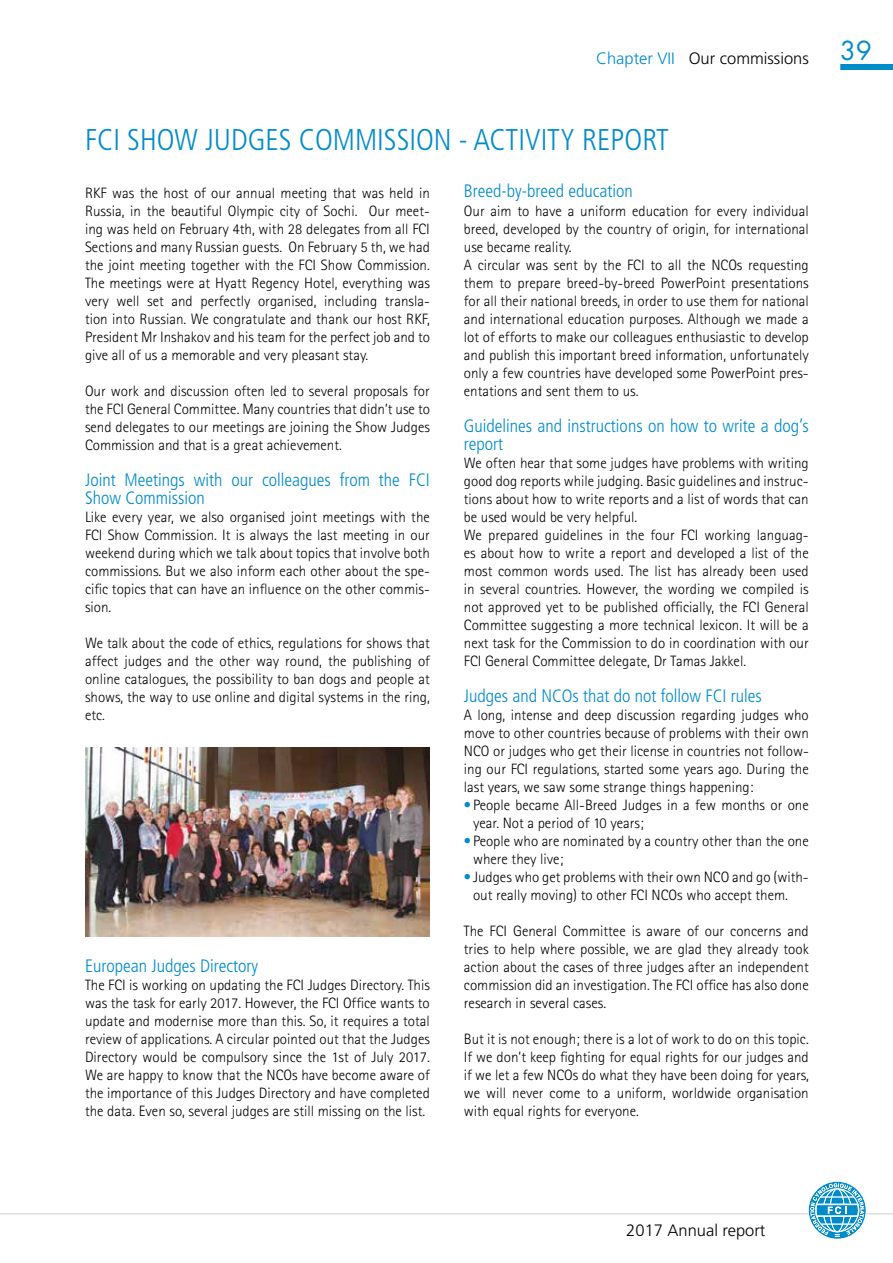
<style>
.page{position:relative;width:893px;height:1263px;background:#fff}
.page>*{position:absolute;margin:0;border:0;box-sizing:border-box;transform-origin:0 0}
.t1{font:300 condensed 30px "Frutiger";color:#008bcb}
.t2{font:300 condensed 18px/18px "Frutiger";color:#008bcb}
.t3{font:300 16.5px "Frutiger";color:#000}
.t4{font:300 15px/18px "AT Rotis Sans Serif";color:#000;text-align:justify}
.s1{color:#008bcb}
</style>
<div class="page">
<div style="left:840px;top:64px;width:53px;height:6px;background:#008bcb"></div>
<hr style="left:0;top:1213px;width:893px;height:1px;background:#d0d0d0">
<svg style="left:808px;top:1181px;width:59px;height:58px"></svg>
<img style="left:85px;top:747px;width:344px;height:189px">
<p class="t3" style="left:596px;top:49px;width:277px"><span class="s1">Chapter VII</span> Our commissions <sup>39</sup></p>
<h1 class="t1" style="left:85px;top:123px;width:585px">FCI SHOW JUDGES COMMISSION - ACTIVITY REPORT</h1>
<p class="t4" style="left:85px;top:184px;width:346px">RKF was the host of our annual meeting that was held in Russia, in the beautiful Olympic city of Sochi. Our meet&shy;ing was held on February 4th, with 28 delegates from all FCI Sections and many Russian guests. On February 5 th, we had the joint meeting together with the FCI Show Commission.<br>The meetings were at Hyatt Regency Hotel, everything was very well set and perfectly organised, including transla&shy;tion into Russian. We congratulate and thank our host RKF, President Mr Inshakov and his team for the perfect job and to give all of us a memorable and very pleasant stay.</p>
<p class="t4" style="left:85px;top:382px;width:346px">Our work and discussion often led to several proposals for the FCI General Committee. Many countries that didn’t use to send delegates to our meetings are joining the Show Judges Commission and that is a great achievement.</p>
<p class="t2" style="left:85px;top:471px;width:346px">Joint Meetings with our colleagues from the FCI<br>Show Commission</p>
<p class="t4" style="left:85px;top:508px;width:346px">Like every year, we also organised joint meetings with the FCI Show Commission. It is always the last meeting in our weekend during which we talk about topics that involve both commissions. But we also inform each other about the spe&shy;cific topics that can have an influence on the other commis&shy;sion.</p>
<p class="t4" style="left:85px;top:634px;width:346px">We talk about the code of ethics, regulations for shows that affect judges and the other way round, the publishing of online catalogues, the possibility to ban dogs and people at shows, the way to use online and digital systems in the ring, etc.</p>
<p class="t2" style="left:464px;top:182px;width:171px">Breed-by-breed education</p>
<p class="t4" style="left:464px;top:202px;width:346px;text-align:left">Our aim to have a uniform education for every individual breed, developed by the country of origin, for international use became reality.<br>A circular was sent by the FCI to all the NCOs requesting them to prepare breed-by-breed PowerPoint presentations for all their national breeds, in order to use them for national and international education purposes. Although we made a lot of efforts to make our colleagues enthusiastic to develop and publish this important breed information, unfortunately only a few countries have developed some PowerPoint pres&shy;entations and sent them to us.</p>
<p class="t2" style="left:464px;top:417px;width:346px">Guidelines and instructions on how to write a dog’s report</p>
<p class="t4" style="left:464px;top:454px;width:346px;text-align:left">We often hear that some judges have problems with writing good dog reports while judging. Basic guidelines and instruc&shy;tions about how to write reports and a list of words that can be used would be very helpful.<br>We prepared guidelines in the four FCI working languag&shy;es about how to write a report and developed a list of the most common words used. The list has already been used in several countries. However, the wording we compiled is not approved yet to be published officially, the FCI General Committee suggesting a more technical lexicon. It will be a next task for the Commission to do in coordination with our FCI General Committee delegate, Dr Tamas Jakkel.</p>
<p class="t2" style="left:464px;top:687px;width:300px">Judges and NCOs that do not follow FCI rules</p>
<p class="t4" style="left:464px;top:706px;width:346px">A long, intense and deep discussion regarding judges who move to other countries because of problems with their own NCO or judges who get their license in countries not follow&shy;ing our FCI regulations, started some years ago. During the last years, we saw some strange things happening:</p>
<p class="t4" style="left:473px;top:796px;width:337px;text-indent:-9px"><span class="s1">•</span> People became All-Breed Judges in a few months or one year. Not a period of 10 years;</p>
<p class="t4" style="left:473px;top:832px;width:337px;text-indent:-9px"><span class="s1">•</span> People who are nominated by a country other than the one where they live;</p>
<p class="t4" style="left:473px;top:868px;width:337px;text-indent:-9px"><span class="s1">•</span> Judges who get problems with their own NCO and go (with&shy;out really moving) to other FCI NCOs who accept them.</p>
<p class="t4" style="left:464px;top:922px;width:346px">The FCI General Committee is aware of our concerns and tries to help where possible, we are glad they already took action about the cases of three judges after an independent commission did an investigation. The FCI office has also done research in several cases.</p>
<p class="t4" style="left:464px;top:1030px;width:346px">But it is not enough; there is a lot of work to do on this topic.<br>If we don’t keep fighting for equal rights for our judges and if we let a few NCOs do what they have been doing for years, we will never come to a uniform, worldwide organisation with equal rights for everyone.</p>
<p class="t2" style="left:85px;top:957px;width:175px">European Judges Directory</p>
<p class="t4" style="left:85px;top:976px;width:346px">The FCI is working on updating the FCI Judges Directory. This was the task for early 2017. However, the FCI Office wants to update and modernise more than this. So, it requires a total review of applications. A circular pointed out that the Judges Directory would be compulsory since the 1st of July 2017.<br>We are happy to know that the NCOs have become aware of the importance of this Judges Directory and have completed the data. Even so, several judges are still missing on the list.</p>
<p class="t3" style="left:626px;top:1220px;width:141px">2017 Annual report</p>
</div>
